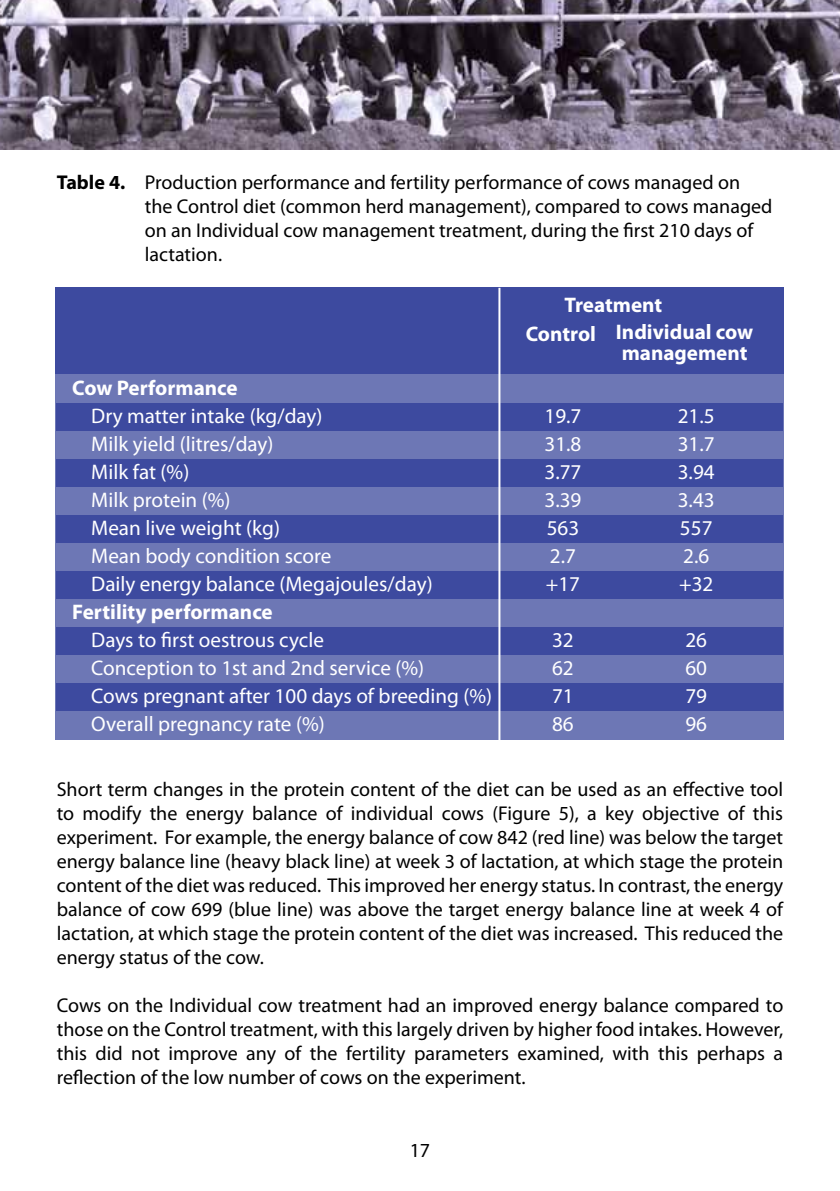
<style>
.page{position:relative;width:840px;height:1191px;background:#fff}
.page>*{position:absolute;margin:0;border:0;box-sizing:border-box;transform-origin:0 0}
.t1{font:21.2px "Myriad Pro";color:#fff}
.t2{font:700 21.2px/27px "Myriad Pro";color:#fff}
.t3{font:20px/24px "Myriad Pro";color:#000;text-align:justify}
.s1{font-weight:700}
</style>
<div class="page">
<img style="left:0;top:0;width:839px;height:150px">
<div style="left:56px;top:288px;width:727px;height:92px;background:#3d4a9f"></div>
<div style="left:56px;top:374px;width:727px;height:366px;background:#6d77b5"></div>
<div style="left:57px;top:403px;width:725px;height:27px;background:#3d4a9f"></div>
<div style="left:57px;top:459px;width:725px;height:27px;background:#3d4a9f"></div>
<div style="left:57px;top:515px;width:725px;height:28px;background:#3d4a9f"></div>
<div style="left:57px;top:571px;width:725px;height:28px;background:#3d4a9f"></div>
<div style="left:57px;top:627px;width:725px;height:28px;background:#3d4a9f"></div>
<div style="left:57px;top:683px;width:725px;height:28px;background:#3d4a9f"></div>
<hr style="left:498px;top:288px;width:2px;height:458px;background:#fff">
<p class="t3" style="left:145px;top:170px;width:629px;text-align:left;text-indent:-88px"><span class="s1">Table 4.</span> Production performance and fertility performance of cows managed on the Control diet (common herd management), compared to cows managed on an Individual cow management treatment, during the first 210 days of lactation.</p>
<p class="t2" style="left:525px;top:291px;width:229px;text-indent:39px">Treatment<br>Control Individual cow</p>
<p class="t2" style="left:621px;top:339px;width:127px">management</p>
<p class="t2" style="left:72px;top:374px;width:167px">Cow Performance</p>
<p class="t1" style="left:91px;top:403px;width:233px">Dry matter intake (kg/day)</p>
<p class="t1" style="left:544px;top:403px;width:38px">19.7</p>
<p class="t1" style="left:677px;top:403px;width:38px">21.5</p>
<p class="t1" style="left:91px;top:431px;width:184px">Milk yield (litres/day)</p>
<p class="t1" style="left:544px;top:431px;width:38px">31.8</p>
<p class="t1" style="left:677px;top:431px;width:38px">31.7</p>
<p class="t1" style="left:91px;top:459px;width:100px">Milk fat (%)</p>
<p class="t1" style="left:544px;top:459px;width:38px">3.77</p>
<p class="t1" style="left:677px;top:459px;width:38px">3.94</p>
<p class="t1" style="left:91px;top:487px;width:141px">Milk protein (%)</p>
<p class="t1" style="left:544px;top:487px;width:38px">3.39</p>
<p class="t1" style="left:677px;top:487px;width:38px">3.43</p>
<p class="t1" style="left:91px;top:515px;width:190px">Mean live weight (kg)</p>
<p class="t1" style="left:546px;top:515px;width:34px">563</p>
<p class="t1" style="left:679px;top:515px;width:34px">557</p>
<p class="t1" style="left:91px;top:543px;width:241px">Mean body condition score</p>
<p class="t1" style="left:549px;top:543px;width:28px">2.7</p>
<p class="t1" style="left:682px;top:543px;width:28px">2.6</p>
<p class="t1" style="left:91px;top:571px;width:343px">Daily energy balance (Megajoules/day)</p>
<p class="t1" style="left:545px;top:571px;width:36px">+17</p>
<p class="t1" style="left:678px;top:571px;width:36px">+32</p>
<p class="t2" style="left:72px;top:598px;width:202px">Fertility performance</p>
<p class="t1" style="left:91px;top:627px;width:234px">Days to first oestrous cycle</p>
<p class="t1" style="left:552px;top:627px;width:23px">32</p>
<p class="t1" style="left:685px;top:627px;width:23px">26</p>
<p class="t1" style="left:91px;top:655px;width:334px">Conception to 1st and 2nd service (%)</p>
<p class="t1" style="left:552px;top:655px;width:23px">62</p>
<p class="t1" style="left:685px;top:655px;width:23px">60</p>
<p class="t1" style="left:91px;top:683px;width:402px">Cows pregnant after 100 days of breeding (%)</p>
<p class="t1" style="left:552px;top:683px;width:23px">71</p>
<p class="t1" style="left:685px;top:683px;width:23px">79</p>
<p class="t1" style="left:91px;top:711px;width:235px">Overall pregnancy rate (%)</p>
<p class="t1" style="left:552px;top:711px;width:23px">86</p>
<p class="t1" style="left:685px;top:711px;width:23px">96</p>
<p class="t3" style="left:57px;top:776px;width:727px">Short term changes in the protein content of the diet can be used as an effective tool to modify the energy balance of individual cows (Figure 5), a key objective of this experiment. For example, the energy balance of cow 842 (red line) was below the target energy balance line (heavy black line) at week 3 of lactation, at which stage the protein content of the diet was reduced. This improved her energy status. In contrast, the energy balance of cow 699 (blue line) was above the target energy balance line at week 4 of lactation, at which stage the protein content of the diet was increased. This reduced the energy status of the cow.</p>
<p class="t3" style="left:57px;top:992px;width:727px">Cows on the Individual cow treatment had an improved energy balance compared to those on the Control treatment, with this largely driven by higher food intakes. However, this did not improve any of the fertility parameters examined, with this perhaps a reflection of the low number of cows on the experiment.</p>
<p class="t3" style="left:409px;top:1137px;width:22px">17</p>
</div>
